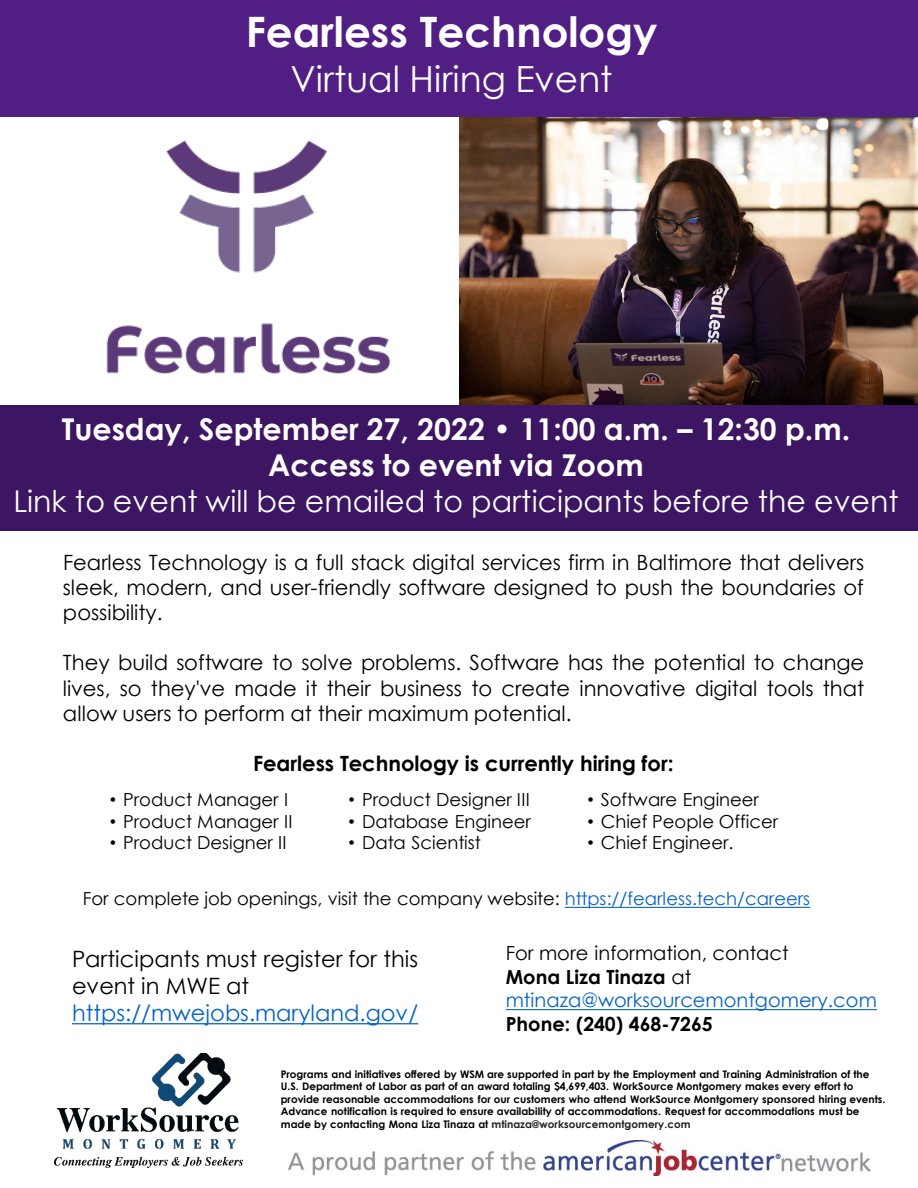
<style>
.page{position:relative;width:918px;height:1188px;background:#fff}
.page>*{position:absolute;margin:0;border:0;box-sizing:border-box;transform-origin:0 0}
.t1{font:700 42px "Century Gothic";color:#fff}
.t2{font:36px "Century Gothic";color:#fff}
.t3{font:700 30px "Century Gothic";color:#fff}
.t4{font:30px "Century Gothic";color:#fff}
.t5{font:22.5px/27px "Century Gothic";color:#000}
.t6{font:21px/25.2px "Century Gothic";color:#000;text-align:justify}
.t7{font:700 21px "Century Gothic";color:#000}
.t8{font:700 19.5px "Century Gothic";color:#000}
.t9{font:19.5px "Century Gothic";color:#0563c1}
.t10{font:19.5px "Century Gothic";color:#000}
.t11{font:18px "Century Gothic";color:#000}
.t12{font:700 10.5px/12.6px "Century Gothic";color:#000}
.s1{font-family:"Arial"}
.s2{color:#0563c1}
.s3{font-weight:400}
.s4{color:#201f1e}
</style>
<div class="page">
<img style="left:459px;top:117px;width:459px;height:288px">
<img style="left:54px;top:1053px;width:189px;height:115px">
<img style="left:288px;top:1141px;width:582px;height:34px">
<div style="left:0;top:405px;width:918px;height:126px;background:#3d1663"></div>
<div style="left:0;top:0;width:918px;height:117px;background:#511e84"></div>
<svg style="left:72px;top:1023px;width:346px;height:1px"></svg>
<svg style="left:506px;top:1009px;width:371px;height:1px"></svg>
<svg style="left:565px;top:907px;width:245px;height:1px"></svg>
<img style="left:106px;top:140px;width:285px;height:234px">
<p class="t1" style="left:246px;top:0;width:413px">Fearless Technology</p>
<p class="t2" style="left:291px;top:54px;width:323px">Virtual Hiring Event</p>
<p class="t3" style="left:62px;top:406px;width:790px">Tuesday, September 27, 2022 • 11:00 a.m. – 12:30 p.m.</p>
<p class="t3" style="left:268px;top:442px;width:377px">Access to event via Zoom</p>
<p class="t4" style="left:13px;top:480px;width:887px">Link to event will be emailed to participants before the event</p>
<p class="t6" style="left:63px;top:549px;width:803px">Fearless Technology is a full stack digital services firm in Baltimore that delivers sleek, modern, and user-friendly software designed to push the boundaries of possibility.</p>
<p class="t6" style="left:63px;top:650px;width:803px">They build software to solve problems. Software has the potential to change lives, so they've made it their business to create innovative digital tools that allow users to perform at their maximum potential.</p>
<p class="t7" style="left:253px;top:748px;width:422px">Fearless Technology is currently hiring for:</p>
<p class="t11" style="left:587px;top:787px;width:173px"><span class="s1">•</span> Software Engineer</p>
<p class="t11" style="left:587px;top:809px;width:192px"><span class="s1">•</span> Chief People Officer</p>
<p class="t11" style="left:587px;top:830px;width:148px"><span class="s1">•</span> Chief Engineer.</p>
<p class="t11" style="left:83px;top:886px;width:729px">For complete job openings, visit the company website: <span class="s2">https://fearless.tech/careers</span></p>
<p class="t11" style="left:349px;top:787px;width:183px"><span class="s1">•</span> Product Designer III</p>
<p class="t11" style="left:349px;top:809px;width:184px"><span class="s1">•</span> Database Engineer</p>
<p class="t11" style="left:349px;top:830px;width:134px"><span class="s1">•</span> Data Scientist</p>
<p class="t11" style="left:110px;top:787px;width:180px"><span class="s1">•</span> Product Manager I</p>
<p class="t11" style="left:110px;top:809px;width:184px"><span class="s1">•</span> Product Manager II</p>
<p class="t11" style="left:110px;top:830px;width:178px"><span class="s1">•</span> Product Designer II</p>
<p class="t5" style="left:72px;top:945px;width:348px">Participants must register for this event in MWE at <span class="s2">https://mwejobs.maryland.gov/</span></p>
<p class="t10" style="left:506px;top:940px;width:284px">For more information, contact</p>
<p class="t8" style="left:506px;top:962px;width:187px">Mona Liza Tinaza <span class="s3">at</span></p>
<p class="t9" style="left:506px;top:987px;width:373px">mtinaza@worksourcemontgomery.com</p>
<p class="t8" style="left:506px;top:1009px;width:208px">Phone: (240) 468-7265</p>
<p class="t12" style="left:281px;top:1067px;width:606px">Programs and initiatives offered by WSM are supported in part by the Employment and Training Administration of the U.S. Department of Labor as part of an award totaling $4,699,403. WorkSource Montgomery makes every e<span class="s1">ff</span>ort to provide reasonable accommodations for our customers who attend WorkSource Montgomery sponsored hiring events.<br>Advance notification is required to ensure availability of accommodations. Request for accommodations must be made by contacting Mona Liza Tinaza at <span class="s4">mtinaza@worksourcemontgomery.com</span></p>
</div>
